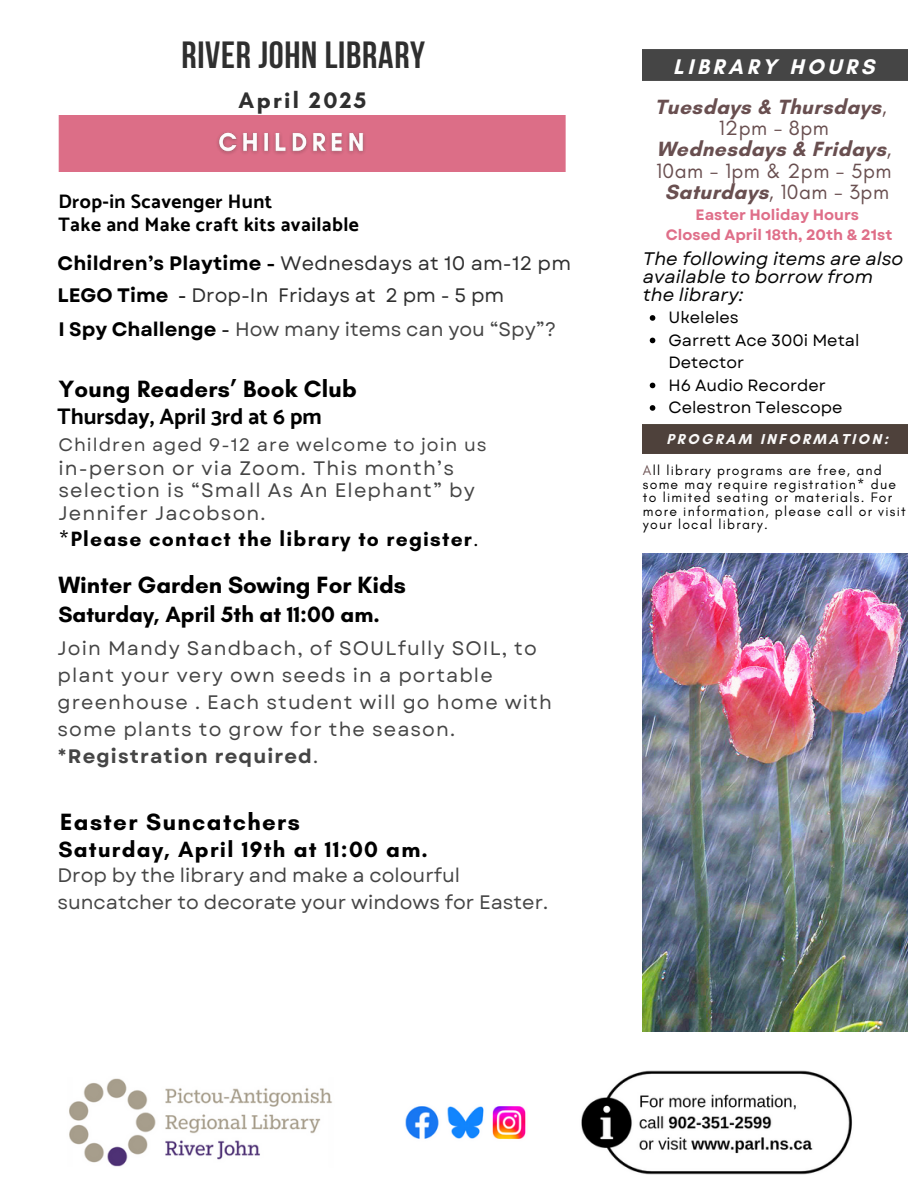
<style>
.page{position:relative;width:918px;height:1188px;background:#fff}
.page>*{position:absolute;margin:0;border:0;box-sizing:border-box;transform-origin:0 0}
.t1{font:700 37.8px "Bebas Neue";letter-spacing:.02em;color:#2f2f2f}
.t2{font:700 24px "Glacial Indifference";letter-spacing:.01em;color:#000}
.t3{font:700 24px "Glacial Indifference";letter-spacing:.055em;color:#000}
.t4{font:700 22.95px "Glacial Indifference";letter-spacing:.1em;color:#2f2f2f}
.t5{font:700 22.5px "Glacial Indifference";letter-spacing:.055em;color:#000}
.t6{font:700 22.5px "Glacial Indifference";color:#000}
.t7{font:700 22.5px "Catamaran";color:#000}
.t8{font:700 21.6px "Glacial Indifference";letter-spacing:.17em;color:#fff}
.t9{font:700 21px/21.3px "Glacial Indifference";letter-spacing:.02em;color:#694f50;text-align:center}
.t10{font:700 21px "Glacial Indifference";letter-spacing:.055em;color:#000}
.t11{font:19.5px/27px "Garet";letter-spacing:.055em;color:#454545}
.t12{font:19.5px/27px "Garet";color:#454545}
.t13{font:19.5px "Garet";letter-spacing:.01em;color:#2f2f2f}
.t14{font:700 19.5px/23.7px "Catamaran";letter-spacing:.02em;color:#000}
.t15{font:italic 18.15px/18px "Garet";color:#070707}
.t16{font:18px "Garet";letter-spacing:.055em;color:#454545}
.t17{font:16.35px/22.5px "Garet";color:#000}
.t18{font:700 15px "Garet";color:#df6f89}
.t19{font:700 14.55px "Glacial Indifference";letter-spacing:.17em;color:#faf9f8}
.t20{font:13.95px/13.5px "Glacial Indifference";letter-spacing:.09em;color:#000}
.s1{font-weight:700;color:#000}
.s2{color:#000}
.s3{font-weight:400}
.s4{font-weight:700}
.s5{color:#694f50}
</style>
<div class="page">
<div style="left:643px;top:425px;width:264px;height:29px;background:#4e413b"></div>
<div style="left:643px;top:50px;width:264px;height:30px;background:#454545"></div>
<img style="left:214px;top:126px;width:155px;height:31px">
<img style="left:69px;top:1071px;width:783px;height:103px">
<img style="left:643px;top:553px;width:264px;height:478px">
<svg style="left:650px;top:315px;width:5px;height:6px"></svg>
<svg style="left:650px;top:338px;width:5px;height:5px"></svg>
<svg style="left:650px;top:383px;width:5px;height:5px"></svg>
<svg style="left:650px;top:405px;width:5px;height:6px"></svg>
<h5 class="t1" style="left:181px;top:39px;width:245px">RIVER JOHN LIBRARY</h5>
<h5 class="t4" style="left:239px;top:86px;width:129px">April 2025</h5>
<h3 class="t14" style="left:58px;top:189px;width:302px">Drop-in Scavenger Hunt<br>Take and Make craft kits available</h3>
<h3 class="t13" style="left:57px;top:249px;width:515px"><span class="s1">Children’s Playtime -</span> Wednesdays at 10 am-12 pm</h3>
<h5 class="t13" style="left:57px;top:282px;width:448px"><span class="s1">LEGO Time</span> <span class="s2">-</span> Drop-In Fridays at 2 pm - 5 pm</h5>
<h5 class="t12" style="left:58px;top:316px;width:499px"><span class="s1">I Spy Challenge</span> <span class="s2">-</span> How many items can you “Spy”?</h5>
<h4 class="t2" style="left:58px;top:374px;width:300px">Young Readers’ Book Club</h4>
<p class="t7" style="left:57px;top:403px;width:266px">Thursday, April 3rd at 6 pm</p>
<p class="t16" style="left:58px;top:432px;width:430px">Children aged 9-12 are welcome to join us</p>
<p class="t11" style="left:58px;top:457px;width:418px;line-height:22.5px">in-person or via Zoom. This month’s selection is “Small As An Elephant” by<br>Jennifer Jacobson.</p>
<p class="t10" style="left:58px;top:526px;width:422px"><span class="s3">*</span>Please contact the library to register<span class="s3">.</span></p>
<h2 class="t2" style="left:58px;top:570px;width:349px">Winter Garden Sowing For Kids</h2>
<h5 class="t6" style="left:58px;top:600px;width:323px">Saturday, April 5th at 11:00 am.</h5>
<p class="t11" style="left:57px;top:634px;width:496px">Join Mandy Sandbach, of SOULfully SOIL, to plant your very own seeds in a portable greenhouse . Each student will go home with some plants to grow for the season. *<span class="s4">Registration required</span>.</p>
<p class="t3" style="left:60px;top:807px;width:241px">Easter Suncatchers</p>
<h6 class="t5" style="left:58px;top:836px;width:371px">Saturday, April 19th at 11:00 am.</h6>
<p class="t12" style="left:57px;top:862px;width:492px">Drop by the library and make a colourful suncatcher to decorate your windows for Easter.</p>
<h1 class="t8" style="left:673px;top:54px;width:203px">LIBRARY HOURS</h1>
<p class="t9" style="left:655px;top:96px;width:238px">Tuesdays &amp; Thursdays<span class="s3">,<br>12pm - 8pm<br></span>Wednesdays &amp; Fridays<span class="s3">,<br>10am - 1pm &amp; 2pm - 5pm<br></span>Saturdays<span class="s3">, 10am - 3pm</span></p>
<p class="t18" style="left:696px;top:204px;width:165px">Easter Holiday Hours</p>
<p class="t18" style="left:666px;top:224px;width:228px">Closed April 18th, 20th &amp; 21st</p>
<h3 class="t15" style="left:643px;top:250px;width:262px">The following items are also available to borrow from the library:</h3>
<h3 class="t17" style="left:668px;top:306px;width:72px">Ukeleles</h3>
<h5 class="t17" style="left:668px;top:329px;width:192px">Garrett Ace 300i Metal<br>Detector</h5>
<h3 class="t17" style="left:668px;top:374px;width:159px">H6 Audio Recorder</h3>
<h3 class="t17" style="left:668px;top:396px;width:176px">Celestron Telescope</h3>
<h5 class="t19" style="left:667px;top:431px;width:223px">PROGRAM INFORMATION:</h5>
<h5 class="t20" style="left:643px;top:464px;width:264px"><span class="s5">A</span>ll library programs are free, and some may require registration* due to limited seating or materials. For more information, please call or visit your local library.</h5>
</div>
